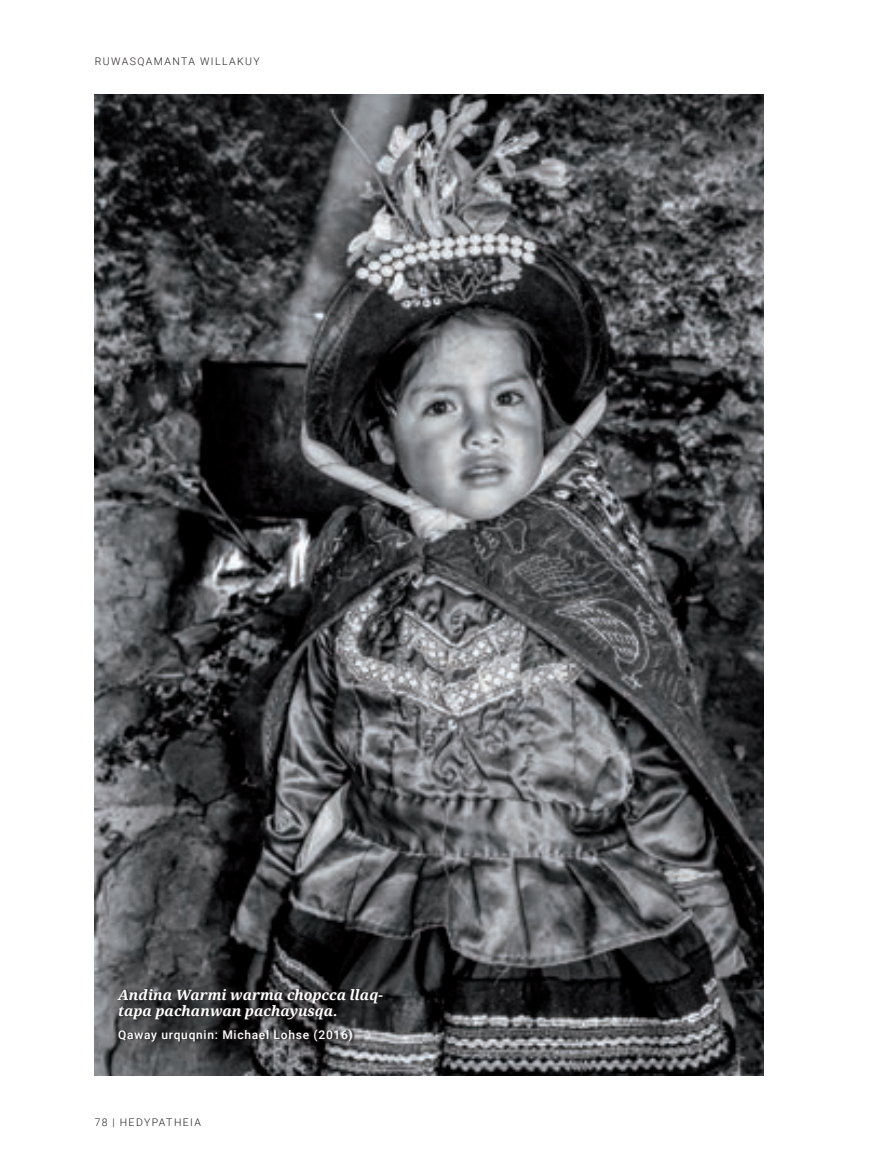
<style>
.page{position:relative;width:872px;height:1170px;background:#fff}
.page>*{position:absolute;margin:0;border:0;box-sizing:border-box;transform-origin:0 0}
.t1{font:italic 700 14.25px/16.5px "Noto Serif";color:#fff}
.t2{font:500 12px "Roboto";letter-spacing:.06em;color:#fff}
.t3{font:300 10.5px "Roboto";letter-spacing:.135em;color:#231f20}
</style>
<div class="page">
<img style="left:95px;top:95px;width:668px;height:979px">
<svg style="left:118px;top:987px;width:267px;height:33px;background:#2a2a2c"></svg>
<svg style="left:119px;top:1027px;width:236px;height:15px;background:#353436"></svg>
<p class="t3" style="left:95px;top:54px;width:166px">RUWASQAMANTA WILLAKUY</p>
<p class="t1" style="left:118px;top:986px;width:266px">Andina Warmi warma chopcca llaq&shy;tapa pachanwan pachayusqa.</p>
<p class="t2" style="left:118px;top:1026px;width:236px">Qaway urquqnin: Michael Lohse (2016)</p>
<p class="t3" style="left:95px;top:1114px;width:108px">78 | HEDYPATHEIA</p>
</div>
